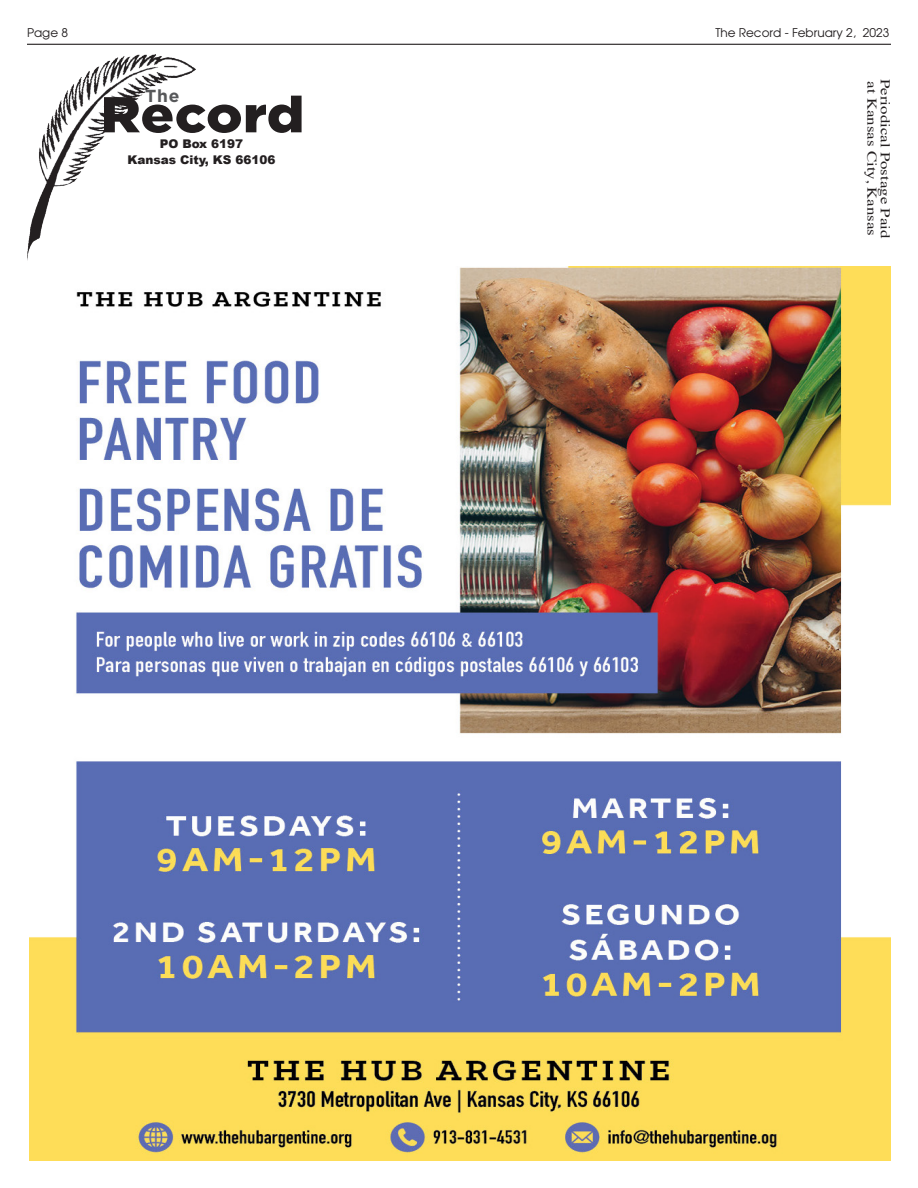
<style>
.page{position:relative;width:918px;height:1188px;background:#fff}
.page>*{position:absolute;margin:0;border:0;box-sizing:border-box;transform-origin:0 0}
.t1{font:900 50.25px "Gotham";letter-spacing:-.005em;color:#231f20;scale:1.11 1}
.t2{font:700 17.4px "Gotham";letter-spacing:.045em;color:#57585a}
.t3{font:13.5px "Times";color:#231f20;scale:1.25 1}
.t4{font:12px "Avant Garde";color:#231f20}
.t5{font:900 12px/16.2px "Arial";color:#231f20;text-align:center}
.s1{font-size:13.5px}
</style>
<div class="page">
<hr style="left:27px;top:44px;width:864px;height:1px;background:#231f20">
<img style="left:27px;top:54px;width:168px;height:207px">
<img style="left:30px;top:267px;width:861px;height:894px">
<p class="t4" style="left:27px;top:25px;width:43px">Page 8</p>
<p class="t4" style="left:715px;top:25px;width:176px">The Record - February 2, 2023</p>
<p class="t4" style="left:30px;top:25px;width:43px">Page 8</p>
<p class="t4" style="left:737px;top:25px;width:157px">The Record - April 21, 2022</p>
<p class="t2" style="left:145px;top:84px;width:36px">The</p>
<p class="t5" style="left:160px;top:135px;width:85px">PO Box 6197</p>
<p class="t5" style="left:127px;top:152px;width:150px">Kansas City, KS 66106</p>
<p class="t2" style="left:148px;top:84px;width:36px">The</p>
<p class="t5" style="left:129px;top:135px;width:151px">PO Box 6197<br>Kansas City, KS 6610<span class="s1">6</span></p>
<p class="t1" style="left:103px;top:80px;width:185px">Record</p>
<p class="t3" style="left:885px;top:81px;width:125px;rotate:90deg">at Kansas City, Kansas</p>
<p class="t3" style="left:898px;top:79px;width:129px;rotate:90deg">Periodical Postage Paid</p>
<p class="t3" style="left:882px;top:81px;width:126px;rotate:90deg">at Kansas City, Kansas</p>
<p class="t3" style="left:896px;top:79px;width:129px;rotate:90deg">Periodical Postage Paid</p>
</div>
